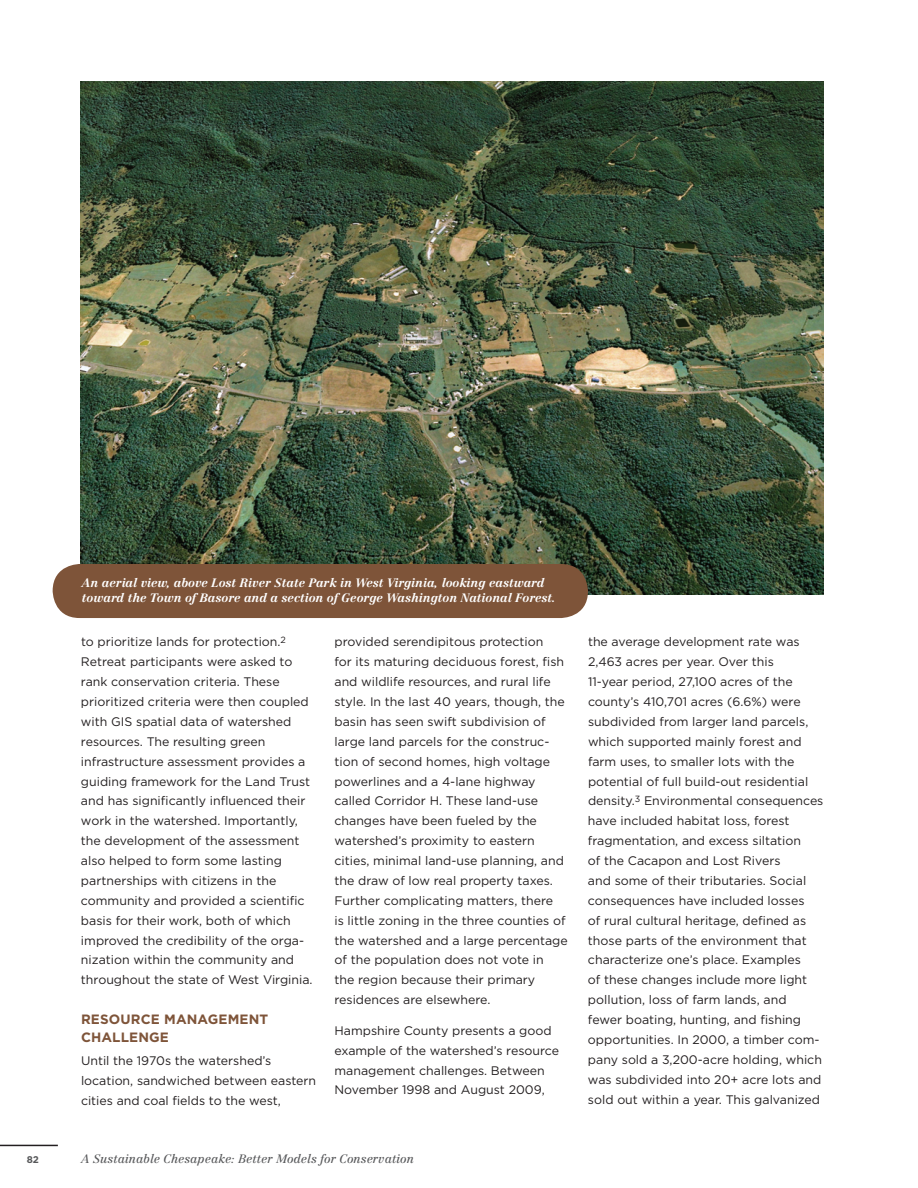
<style>
.page{position:relative;width:918px;height:1188px;background:#fff}
.page>*{position:absolute;margin:0;border:0;box-sizing:border-box;transform-origin:0 0}
.Paragraph_Sub_Titles{font:700 13.5px/18px "Gotham";letter-spacing:.01em;color:#7e5439}
.Paragraph_Style{font:12.3px/19.8px "Gotham";color:#231f20}
.Photo_Caption{font:italic 700 12px/15px "Centennial";color:#fff}
.Page_Footer{font:italic 12px "Centennial";color:#57585a}
.Paragraph_Sub_Sectio{font:700 9.75px "Gotham";color:#57585a}
</style>
<div class="page">
<hr style="left:0;top:1145px;width:58px;height:1px;background:#231f20">
<img style="left:80px;top:81px;width:744px;height:513px">
<div style="left:53px;top:564px;width:535px;height:54px;background:#7e5439;border-radius:27px"></div>
<p class="Photo_Caption" style="left:82px;top:575px;width:475px">An aerial view, above Lost River State Park in West Virginia, looking eastward toward the Town of Basore and a section of George Washington National Forest.</p>
<p class="Paragraph_Style" style="left:81px;top:632px;width:233px">to prioritize lands for protection.<sup>2<br></sup>Retreat participants were asked to rank conservation criteria. These prioritized criteria were then coupled with GIS spatial data of watershed resources. The resulting green infrastructure assessment provides a guiding framework for the Land Trust and has significantly influenced their work in the watershed. Importantly, the development of the assessment also helped to form some lasting partnerships with citizens in the community and provided a scientific basis for their work, both of which improved the credibility of the orga&shy;nization within the community and throughout the state of West Virginia.</p>
<p class="Paragraph_Sub_Titles" style="left:81px;top:1010px;width:189px">RESOURCE MANAGEMENT<br>CHALL</p>
<p class="Paragraph_Sub_Titles" style="left:129px;top:1028px;width:41px">ENGE</p>
<p class="Paragraph_Style" style="left:81px;top:1051px;width:237px">Until the 1970s the watershed’s location, sandwiched between eastern cities and coal fields to the west,</p>
<p class="Paragraph_Style" style="left:335px;top:632px;width:235px">provided serendipitous protection<br>for its maturing deciduous forest, fish and wildlife resources, and rural life style. In the last 40 years, though, the basin has seen swift subdivision of large land parcels for the construc&shy;tion of second homes, high voltage powerlines and a 4-lane highway called Corridor H. These land-use changes have been fueled by the watershed’s proximity to eastern cities, minimal land-use planning, and the draw of low real property taxes.<br>Further complicating matters, there<br>is little zoning in the three counties of the watershed and a large percentage of the population does not vote in<br>the region because their primary residences are elsewhere.</p>
<p class="Paragraph_Style" style="left:335px;top:1020px;width:226px">Hampshire County presents a good example of the watershed’s resource management challenges. Between November 1998 and August 2009,</p>
<p class="Paragraph_Sub_Sectio" style="left:27px;top:1154px;width:14px">82</p>
<p class="Page_Footer" style="left:81px;top:1152px;width:335px">A Sustainable Chesapeake: Better Models for Conservation</p>
<p class="Paragraph_Style" style="left:588px;top:632px;width:237px">the average development rate was 2,463 acres per year. Over this<br>11-year period, 27,100 acres of the county’s 410,701 acres (6.6%) were subdivided from larger land parcels, which supported mainly forest and farm uses, to smaller lots with the potential of full build-out residential density.<sup>3</sup> Environmental consequences have included habitat loss, forest fragmentation, and excess siltation<br>of the Cacapon and Lost Rivers<br>and some of their tributaries. Social consequences have included losses<br>of rural cultural heritage, defined as those parts of the environment that characterize one’s place. Examples<br>of these changes include more light pollution, loss of farm lands, and fewer boating, hunting, and fishing opportunities. In 2000, a timber com&shy;pany sold a 3,200-acre holding, which was subdivided into 20+ acre lots and sold out within a year. This galvanized</p>
</div>
